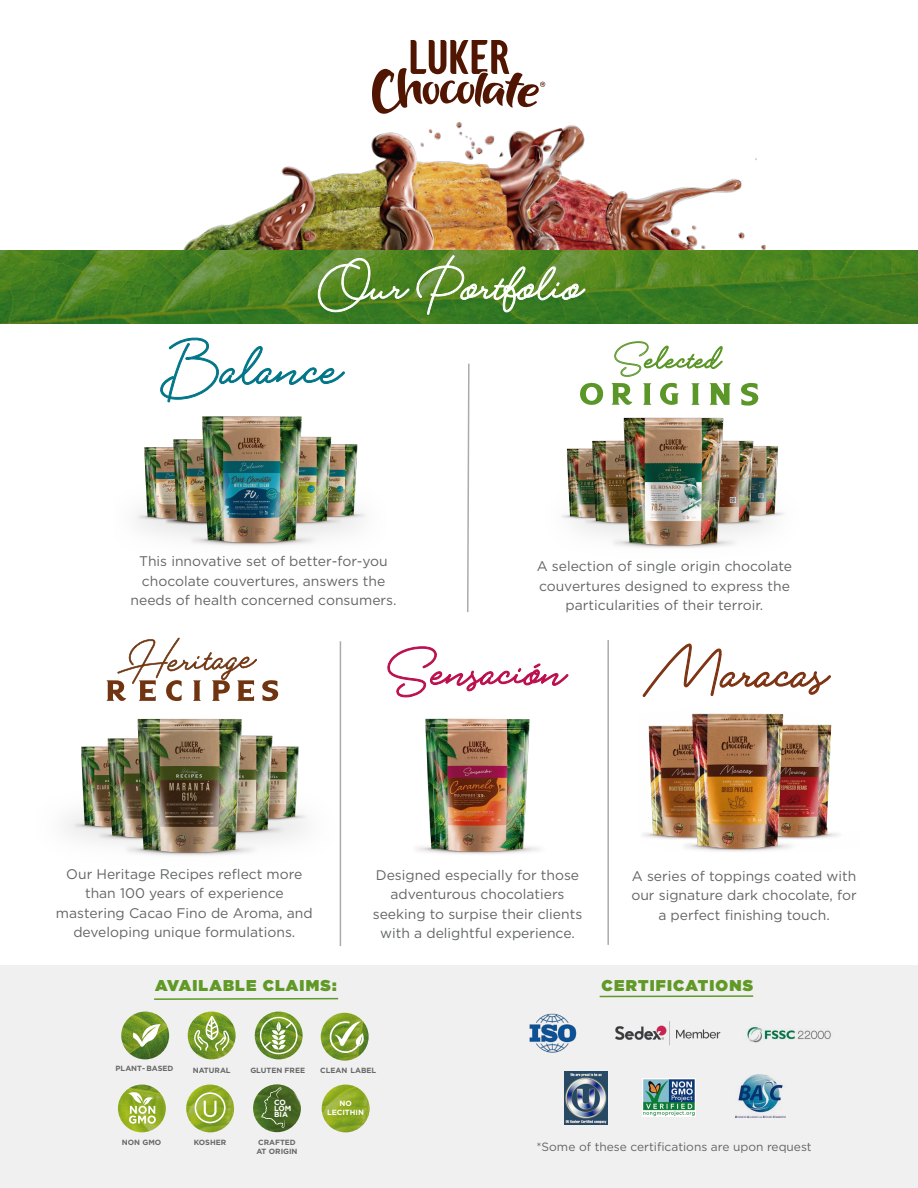
<style>
.page{position:relative;width:918px;height:1188px;background:#fff}
.page>*{position:absolute;margin:0;border:0;box-sizing:border-box;transform-origin:0 0}
.t1{font:97.2px "Boardwalk Ave Pen";color:#fff}
.t2{font:94.35px "Boardwalk Ave Pen";color:#bb104e}
.t3{font:900 15.6px "Gotham";letter-spacing:.075em;color:#619927}
.t4{font:13.95px/19.5px "Gotham";color:#636565;text-align:center}
.t5{font:12px "Gotham";color:#636565}
.t6{font:700 7.5px/8.6px "Gotham";color:#686868}
.t7{font:700 7.5px/6.1px "Gotham";color:#fff;text-align:center}
</style>
<div class="page">
<div style="left:0;top:965px;width:918px;height:223px;background:#f0f0f0"></div>
<svg style="left:154px;top:997px;width:185px;height:3px"></svg>
<svg style="left:372px;top:40px;width:173px;height:67px"></svg>
<img style="left:158px;top:107px;width:612px;height:144px">
<svg style="left:160px;top:337px;width:185px;height:65px"></svg>
<svg style="left:614px;top:341px;width:109px;height:36px"></svg>
<svg style="left:710px;top:383px;width:21px;height:22px"></svg>
<svg style="left:612px;top:383px;width:20px;height:22px"></svg>
<svg style="left:580px;top:382px;width:24px;height:23px"></svg>
<svg style="left:660px;top:383px;width:19px;height:22px"></svg>
<svg style="left:643px;top:383px;width:8px;height:22px"></svg>
<svg style="left:691px;top:383px;width:9px;height:22px"></svg>
<svg style="left:741px;top:383px;width:18px;height:22px"></svg>
<svg style="left:106px;top:638px;width:173px;height:64px"></svg>
<img style="left:121px;top:1012px;width:48px;height:47px;border-radius:24px">
<svg style="left:133px;top:1023px;width:28px;height:26px"></svg>
<img style="left:188px;top:1012px;width:48px;height:47px;border-radius:24px">
<svg style="left:194px;top:1016px;width:36px;height:35px"></svg>
<img style="left:186px;top:1085px;width:48px;height:47px;border-radius:24px">
<svg style="left:195px;top:1092px;width:31px;height:31px"></svg>
<img style="left:255px;top:1012px;width:48px;height:47px;border-radius:24px">
<svg style="left:260px;top:1017px;width:38px;height:37px"></svg>
<img style="left:321px;top:1013px;width:48px;height:48px;border-radius:24px">
<svg style="left:330px;top:1021px;width:37px;height:32px"></svg>
<img style="left:118px;top:1085px;width:48px;height:47px;border-radius:24px">
<svg style="left:128px;top:1092px;width:28px;height:32px"></svg>
<img style="left:253px;top:1084px;width:48px;height:48px;border-radius:24px">
<img style="left:322px;top:1085px;width:48px;height:47px;border-radius:24px">
<svg style="left:261px;top:1087px;width:24px;height:41px"></svg>
<svg style="left:0;top:251px;width:918px;height:73px"></svg>
<svg style="left:318px;top:257px;width:91px;height:55px"></svg>
<svg style="left:416px;top:255px;width:169px;height:60px"></svg>
<svg style="left:467px;top:363px;width:3px;height:250px"></svg>
<img style="left:736px;top:1074px;width:50px;height:44px">
<img style="left:747px;top:1026px;width:84px;height:17px">
<img style="left:529px;top:1013px;width:48px;height:40px">
<img style="left:642px;top:1078px;width:53px;height:39px">
<img style="left:564px;top:1072px;width:43px;height:52px">
<img style="left:615px;top:1021px;width:106px;height:25px">
<svg style="left:642px;top:643px;width:189px;height:54px"></svg>
<hr style="left:600px;top:995px;width:153px;height:2px;background:#619927">
<img style="left:137px;top:416px;width:228px;height:130px">
<img style="left:66px;top:718px;width:241px;height:138px">
<img style="left:642px;top:713px;width:197px;height:138px">
<img style="left:561px;top:405px;width:223px;height:143px">
<img style="left:416px;top:718px;width:123px;height:136px">
<svg style="left:388px;top:646px;width:180px;height:52px"></svg>
<hr style="left:340px;top:641px;width:1px;height:305px;background:#acabab">
<hr style="left:607px;top:640px;width:2px;height:305px;background:#acabab">
<h1 class="t1" style="left:318px;top:208px;width:266px">Our Portfolio</h1>
<p class="t4" style="left:131px;top:551px;width:268px">This innovative set of better-for-you chocolate couvertures, answers the needs of health concerned consumers.</p>
<p class="t4" style="left:537px;top:556px;width:257px">A selection of single origin chocolate couvertures designed to express the particularities of their terroir.</p>
<h2 class="t2" style="left:388px;top:596px;width:179px">Sensación</h2>
<p class="t4" style="left:56px;top:864px;width:258px">Our Heritage Recipes reflect more than 100 years of experience mastering Cacao Fino de Aroma, and developing unique formulations.</p>
<p class="t3" style="left:155px;top:974px;width:183px">AVAILABLE CLAIMS:</p>
<p class="t4" style="left:373px;top:865px;width:211px">Designed especially for those adventurous chocolatiers seeking to surpise their clients with a delightful experience.</p>
<p class="t4" style="left:631px;top:866px;width:227px">A series of toppings coated with our signature dark chocolate, for a perfect finishing touch.</p>
<p class="t3" style="left:602px;top:974px;width:153px">CERTIFICATIONS</p>
<p class="t6" style="left:116px;top:1064px;width:59px">PLANT- BASED</p>
<p class="t6" style="left:193px;top:1066px;width:39px">NATURAL</p>
<p class="t6" style="left:250px;top:1066px;width:56px">GLUTEN FREE</p>
<p class="t6" style="left:320px;top:1066px;width:58px">CLEAN LABEL</p>
<p class="t7" style="left:274px;top:1099px;width:19px;text-align:left">CO<br>LOM<br>BIA</p>
<p class="t7" style="left:327px;top:1099px;width:38px;line-height:8.6px">NO<br>LECITHIN</p>
<p class="t6" style="left:122px;top:1138px;width:41px">NON GMO</p>
<p class="t6" style="left:194px;top:1138px;width:34px">KOSHER</p>
<p class="t6" style="left:256px;top:1138px;width:43px">CRAFTED<br>AT ORIGIN</p>
<p class="t5" style="left:536px;top:1139px;width:277px">*Some of these certifications are upon request</p>
</div>
